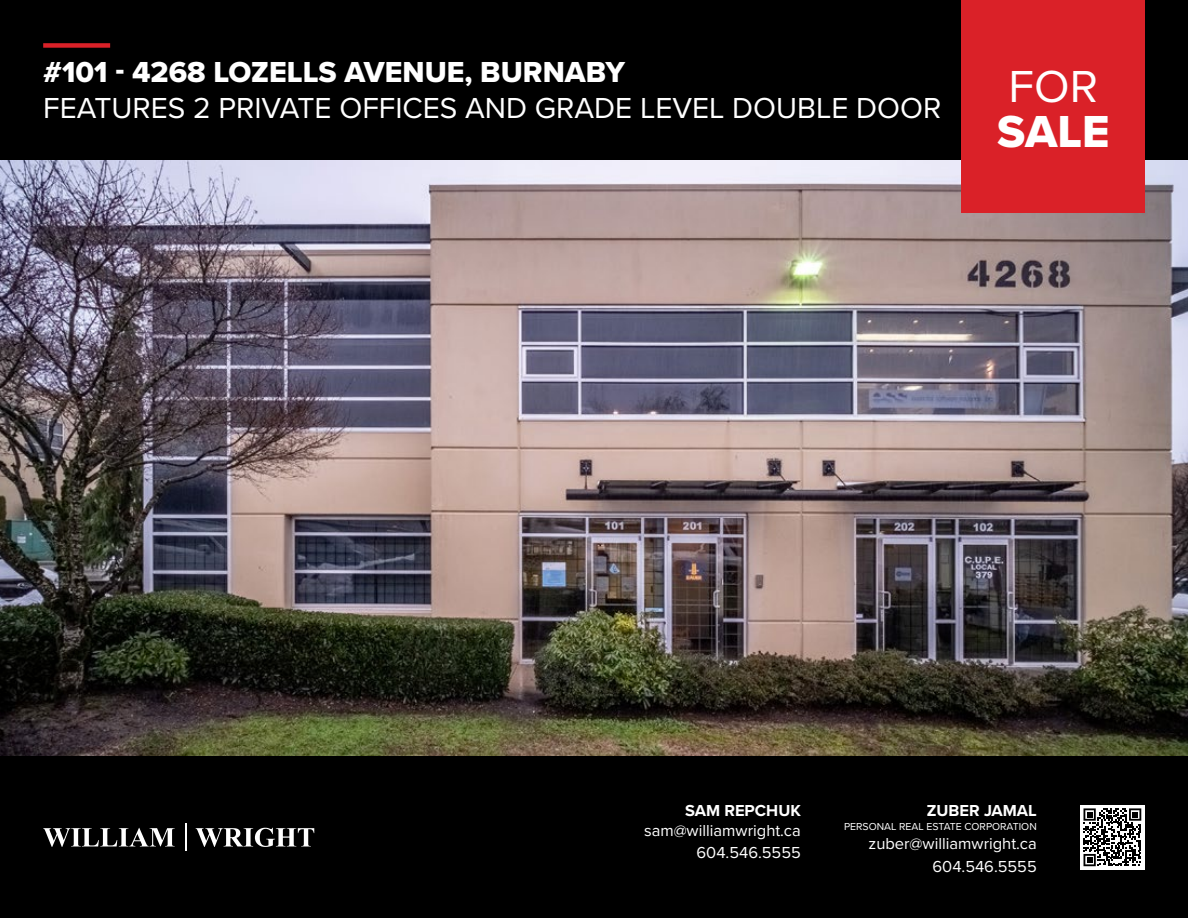
<style>
.page{position:relative;width:1188px;height:918px;background:#fff}
.page>*{position:absolute;margin:0;border:0;box-sizing:border-box;transform-origin:0 0}
.t1{font:46.5px "Proxima Nova Extrabld";color:#fff}
.t2{font:46.5px "Proxima Nova";color:#fff}
.t3{font:30px "Proxima Nova";color:#fff}
.t4{font:30px "Proxima Nova Extrabld";color:#fff}
.t5{font:16.5px/22.5px "Proxima Nova";color:#fff;text-align:right}
.t6{font:700 16.5px "Proxima Nova";color:#fff}
.t7{font:10.5px "Proxima Nova";color:#fff}
</style>
<div class="page">
<img style="left:0;top:160px;width:1188px;height:597px">
<div style="left:0;top:0;width:1188px;height:160px;background:#000"></div>
<div style="left:0;top:757px;width:1188px;height:161px;background:#000"></div>
<div style="left:962px;top:0;width:183px;height:213px;background:#da2128"></div>
<div style="left:43px;top:43px;width:67px;height:5px;background:#da2128"></div>
<div style="left:1080px;top:805px;width:65px;height:65px;background:#fff"></div>
<svg style="left:1084px;top:808px;width:57px;height:58px"></svg>
<svg style="left:43px;top:828px;width:132px;height:19px"></svg>
<svg style="left:196px;top:828px;width:118px;height:19px"></svg>
<hr style="left:185px;top:823px;width:2px;height:28px;background:#fff">
<h2 class="t4" style="left:43px;top:50px;width:583px">#101 - 4268 LOZELLS AVENUE, BURNABY</h2>
<h2 class="t3" style="left:43px;top:90px;width:900px">FEATURES 2 PRIVATE OFFICES AND GRADE LEVEL DOUBLE DOOR</h2>
<h1 class="t2" style="left:1009px;top:59px;width:91px">FOR</h1>
<h1 class="t1" style="left:997px;top:97px;width:114px">SALE</h1>
<p class="t6" style="left:685px;top:801px;width:117px">SAM REPCHUK</p>
<p class="t5" style="left:644px;top:819px;width:158px">sam@williamwright.ca<br>604.546.5555</p>
<p class="t6" style="left:927px;top:801px;width:111px">ZUBER JAMAL</p>
<p class="t7" style="left:844px;top:820px;width:194px">PERSONAL REAL ESTATE CORPORATION</p>
<p class="t5" style="left:869px;top:833px;width:170px">zuber@williamwright.ca<br>604.546.5555</p>
</div>
